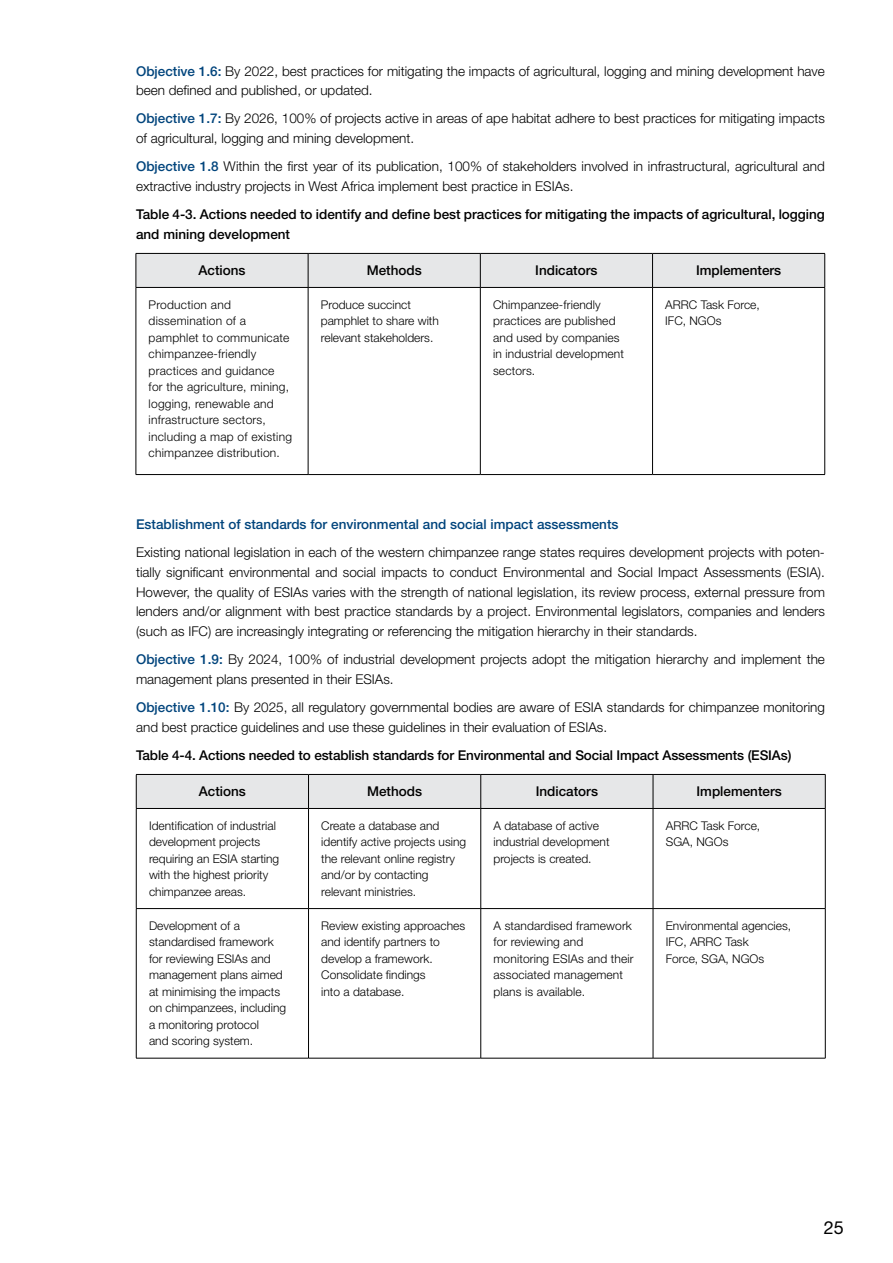
<style>
.page{position:relative;width:893px;height:1263px;background:#fff}
.page>*{position:absolute;margin:0;border:0;box-sizing:border-box;transform-origin:0 0}
.t1{font:18px "Helvetica Neue LT Std";color:#000}
.body_text{font:300 13.5px/19.6px "Helvetica Neue LT Std";color:#000}
.body_text-2{font:500 13.5px/19.6px "Helvetica Neue LT Std";color:#000}
.sub-subheading{font:500 13.5px "Helvetica Neue LT Std";color:#00447c}
.table_text{font:300 12px/16.5px "Helvetica Neue LT Std";color:#000}
.table_text-2{font:300 12px/16.5px "Helvetica Neue LT Std";letter-spacing:.02em;color:#000}
.s1{font-weight:500;color:#00447c}
</style>
<div class="page">
<div style="left:137px;top:254px;width:687px;height:33px;background:#e6e7e8"></div>
<hr style="left:136px;top:288px;width:1px;height:186px;background:#000">
<hr style="left:308px;top:288px;width:1px;height:186px;background:#000">
<hr style="left:480px;top:288px;width:1px;height:186px;background:#000">
<hr style="left:652px;top:288px;width:1px;height:186px;background:#000">
<hr style="left:824px;top:288px;width:1px;height:186px;background:#000">
<hr style="left:136px;top:474px;width:172px;height:1px;background:#000">
<hr style="left:308px;top:474px;width:172px;height:1px;background:#000">
<hr style="left:480px;top:474px;width:172px;height:1px;background:#000">
<hr style="left:652px;top:474px;width:173px;height:1px;background:#000">
<hr style="left:136px;top:253px;width:172px;height:1px;background:#000">
<hr style="left:136px;top:254px;width:1px;height:33px;background:#000">
<hr style="left:308px;top:253px;width:172px;height:1px;background:#000">
<hr style="left:308px;top:254px;width:1px;height:33px;background:#000">
<hr style="left:480px;top:253px;width:172px;height:1px;background:#000">
<hr style="left:480px;top:254px;width:1px;height:33px;background:#000">
<hr style="left:652px;top:253px;width:173px;height:1px;background:#000">
<hr style="left:652px;top:254px;width:1px;height:33px;background:#000">
<hr style="left:824px;top:254px;width:1px;height:33px;background:#000">
<hr style="left:136px;top:287px;width:172px;height:1px;background:#000">
<hr style="left:308px;top:287px;width:172px;height:1px;background:#000">
<hr style="left:480px;top:287px;width:172px;height:1px;background:#000">
<hr style="left:652px;top:287px;width:173px;height:1px;background:#000">
<div style="left:137px;top:775px;width:688px;height:33px;background:#e6e7e8"></div>
<hr style="left:136px;top:809px;width:1px;height:99px;background:#000">
<hr style="left:308px;top:809px;width:1px;height:99px;background:#000">
<hr style="left:480px;top:809px;width:1px;height:99px;background:#000">
<hr style="left:653px;top:809px;width:1px;height:99px;background:#000">
<hr style="left:825px;top:809px;width:1px;height:99px;background:#000">
<hr style="left:136px;top:908px;width:172px;height:1px;background:#000">
<hr style="left:136px;top:909px;width:1px;height:149px;background:#000">
<hr style="left:308px;top:908px;width:173px;height:1px;background:#000">
<hr style="left:308px;top:909px;width:1px;height:149px;background:#000">
<hr style="left:481px;top:908px;width:172px;height:1px;background:#000">
<hr style="left:480px;top:909px;width:1px;height:149px;background:#000">
<hr style="left:653px;top:908px;width:172px;height:1px;background:#000">
<hr style="left:653px;top:909px;width:1px;height:149px;background:#000">
<hr style="left:825px;top:909px;width:1px;height:149px;background:#000">
<hr style="left:136px;top:1058px;width:172px;height:1px;background:#000">
<hr style="left:308px;top:1058px;width:173px;height:1px;background:#000">
<hr style="left:481px;top:1058px;width:172px;height:1px;background:#000">
<hr style="left:653px;top:1058px;width:172px;height:1px;background:#000">
<hr style="left:136px;top:774px;width:172px;height:1px;background:#000">
<hr style="left:136px;top:775px;width:1px;height:33px;background:#000">
<hr style="left:308px;top:774px;width:173px;height:1px;background:#000">
<hr style="left:308px;top:775px;width:1px;height:33px;background:#000">
<hr style="left:481px;top:774px;width:172px;height:1px;background:#000">
<hr style="left:480px;top:775px;width:1px;height:33px;background:#000">
<hr style="left:653px;top:774px;width:172px;height:1px;background:#000">
<hr style="left:653px;top:775px;width:1px;height:33px;background:#000">
<hr style="left:825px;top:775px;width:1px;height:33px;background:#000">
<hr style="left:136px;top:808px;width:172px;height:1px;background:#000">
<hr style="left:308px;top:808px;width:173px;height:1px;background:#000">
<hr style="left:481px;top:808px;width:172px;height:1px;background:#000">
<hr style="left:653px;top:808px;width:172px;height:1px;background:#000">
<p class="body_text" style="left:136px;top:61px;width:690px"><span class="s1">Objective 1.6:</span> By 2022, best practices for mitigating the impacts of agricultural, logging and mining development have been defined and published, or updated.</p>
<p class="body_text" style="left:136px;top:109px;width:690px"><span class="s1">Objective 1.7:</span> By 2026, 100% of projects active in areas of ape habitat adhere to best practices for mitigating impacts of agricultural, logging and mining development.</p>
<p class="body_text" style="left:136px;top:156px;width:690px"><span class="s1">Objective 1.8</span> Within the first year of its publication, 100% of stakeholders involved in infrastructural, agricultural and extractive industry projects in West Africa implement best practice in ESIAs.</p>
<p class="body_text-2" style="left:136px;top:204px;width:690px">Table 4-3. Actions needed to identify and define best practices for mitigating the impacts of agricultural, logging and mining development</p>
<p class="body_text-2" style="left:198px;top:260px;width:49px">Actions</p>
<p class="body_text-2" style="left:367px;top:260px;width:57px">Methods</p>
<p class="body_text-2" style="left:535px;top:260px;width:64px">Indicators</p>
<p class="body_text-2" style="left:696px;top:260px;width:87px">Implementers</p>
<p class="table_text-2" style="left:149px;top:296px;width:145px">Production and dissemination of a pamphlet to communicate chimpanzee-friendly practices and guidance<br>for the agriculture, mining, logging, renewable and infrastructure sectors, including a map of existing chimpanzee distribution.</p>
<p class="table_text" style="left:321px;top:296px;width:120px">Produce succinct pamphlet to share with relevant stakeholders.</p>
<p class="table_text" style="left:493px;top:296px;width:132px">Chimpanzee-friendly practices are published and used by companies in industrial development sectors.</p>
<p class="table_text" style="left:665px;top:296px;width:96px">ARRC Task Force,<br>IFC, NGOs</p>
<p class="sub-subheading" style="left:136px;top:516px;width:484px">Establishment of standards for environmental and social impact assessments</p>
<p class="body_text" style="left:136px;top:542px;width:690px;text-align:justify">Existing national legislation in each of the western chimpanzee range states requires development projects with poten&shy;tially significant environmental and social impacts to conduct Environmental and Social Impact Assessments (ESIA).<br>However, the quality of ESIAs varies with the strength of national legislation, its review process, external pressure from lenders and/or alignment with best practice standards by a project. Environmental legislators, companies and lenders (such as IFC) are increasingly integrating or referencing the mitigation hierarchy in their standards.</p>
<p class="body_text" style="left:136px;top:649px;width:690px"><span class="s1">Objective 1.9:</span> By 2024, 100% of industrial development projects adopt the mitigation hierarchy and implement the management plans presented in their ESIAs.</p>
<p class="body_text" style="left:136px;top:697px;width:690px"><span class="s1">Objective 1.10:</span> By 2025, all regulatory governmental bodies are aware of ESIA standards for chimpanzee monitoring and best practice guidelines and use these guidelines in their evaluation of ESIAs.</p>
<p class="body_text-2" style="left:136px;top:745px;width:657px">Table 4-4. Actions needed to establish standards for Environmental and Social Impact Assessments (ESIAs)</p>
<p class="body_text-2" style="left:199px;top:781px;width:49px">Actions</p>
<p class="body_text-2" style="left:367px;top:781px;width:57px">Methods</p>
<p class="body_text-2" style="left:536px;top:781px;width:64px">Indicators</p>
<p class="body_text-2" style="left:696px;top:781px;width:87px">Implementers</p>
<p class="table_text" style="left:149px;top:817px;width:132px">Identification of industrial development projects requiring an ESIA starting with the highest priority chimpanzee areas.</p>
<p class="table_text" style="left:321px;top:817px;width:146px">Create a database and identify active projects using the relevant online registry and/or by contacting relevant ministries.</p>
<p class="table_text" style="left:493px;top:817px;width:118px">A database of active industrial development projects is created.</p>
<p class="table_text" style="left:666px;top:817px;width:96px">ARRC Task Force,<br>SGA, NGOs</p>
<p class="table_text" style="left:149px;top:917px;width:139px">Development of a standardised framework for reviewing ESIAs and management plans aimed at minimising the impacts on chimpanzees, including a monitoring protocol<br>and scoring system.</p>
<p class="table_text" style="left:321px;top:917px;width:145px">Review existing approaches and identify partners to develop a framework.<br>Consolidate findings<br>into a database.</p>
<p class="table_text" style="left:493px;top:917px;width:142px">A standardised framework for reviewing and monitoring ESIAs and their associated management plans is available.</p>
<p class="table_text" style="left:666px;top:917px;width:127px">Environmental agencies,<br>IFC, ARRC Task<br>Force, SGA, NGOs</p>
<h1 class="t1" style="left:824px;top:1217px;width:22px">25</h1>
</div>
